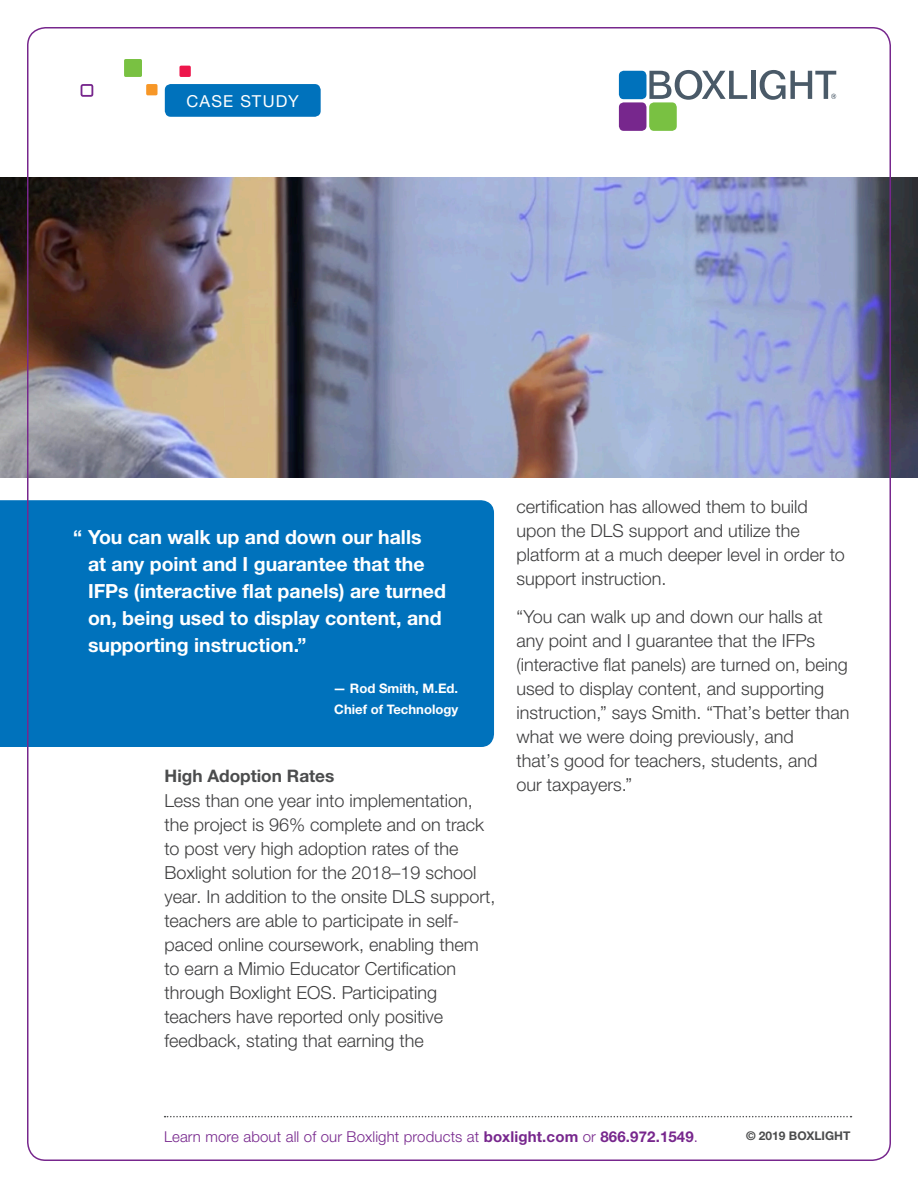
<style>
.page{position:relative;width:918px;height:1188px;background:#fff}
.page>*{position:absolute;margin:0;border:0;box-sizing:border-box;transform-origin:0 0}
.QUOTES{font:700 19.5px/27px "Helvetica Neue LTW1 G";color:#fff}
.Body_Copy{font:300 18px/24px "Helvetica Neue LTW1 G";color:#3e3e3f}
.Subtitle{font:700 17.25px "Helvetica Neue LTW1 G";color:#4b4c4d}
.t1{font:16.5px "Helvetica Neue LTW1 G";letter-spacing:.075em;color:#fff}
.t2{font:300 15px "Helvetica Neue LTW1 G";letter-spacing:.01em;color:#77278d}
.QUOTES-2{font:700 13.05px/21px "Helvetica Neue LTW1 G";color:#fff}
.Body_Copy-2{font:700 12px "Helvetica Neue LTW1 G";color:#4b4c4d}
.s1{font-weight:700}
</style>
<div class="page">
<svg style="left:165px;top:1116px;width:687px;height:1px"></svg>
<svg style="left:649px;top:70px;width:98px;height:30px"></svg>
<hr style="left:751px;top:71px;width:4px;height:28px;background:#4a5a68">
<svg style="left:760px;top:70px;width:76px;height:30px"></svg>
<div style="left:619px;top:71px;width:27px;height:28px;background:#0072bc;border-radius:5px"></div>
<div style="left:619px;top:102px;width:27px;height:29px;background:#77278d;border-radius:5px"></div>
<div style="left:649px;top:102px;width:28px;height:29px;background:#79c142;border-radius:5px"></div>
<div style="left:124px;top:59px;width:18px;height:18px;background:#79c142;border-radius:2px"></div>
<div style="left:146px;top:84px;width:12px;height:11px;background:#f79727;border-radius:2px"></div>
<div style="left:179px;top:66px;width:12px;height:11px;background:#ed164b;border-radius:2px"></div>
<div style="left:81px;top:84px;width:12px;height:13px;border:2px solid #77278d;border-radius:2px"></div>
<div style="left:165px;top:84px;width:156px;height:33px;background:#0072bc;border-radius:6px"></div>
<div style="left:0;top:500px;width:494px;height:247px;background:#0072bc"></div>
<img style="left:0;top:177px;width:918px;height:300px">
<p class="t1" style="left:187px;top:91px;width:114px">CASE STUDY</p>
<p class="QUOTES" style="left:88px;top:524px;width:360px;text-indent:-15px">“ You can walk up and down our halls<br>at any point and I guarantee that the IFPs (interactive flat panels) are turned on, being used to display content, and supporting instruction.”</p>
<p class="QUOTES-2" style="left:333px;top:678px;width:127px">— Rod Smith, M.Ed.<br>Chief of Technology</p>
<p class="Subtitle" style="left:165px;top:765px;width:171px">High Adoption Rates</p>
<p class="Body_Copy" style="left:165px;top:789px;width:333px">Less than one year into implementation, the project is 96% complete and on track to post very high adoption rates of the Boxlight solution for the 2018–19 school year. In addition to the onsite DLS support, teachers are able to participate in self&shy;paced online coursework, enabling them to earn a Mimio Educator Certification through Boxlight EOS. Participating teachers have reported only positive feedback, stating that earning the</p>
<p class="Body_Copy" style="left:517px;top:495px;width:330px">certification has allowed them to build upon the DLS support and utilize the platform at a much deeper level in order to support instruction.</p>
<p class="Body_Copy" style="left:517px;top:604px;width:334px">“You can walk up and down our halls at any point and I guarantee that the IFPs (interactive flat panels) are turned on, being used to display content, and supporting instruction,” says Smith. “That’s better than what we were doing previously, and<br>that’s good for teachers, students, and<br>our taxpayers.”</p>
<p class="t2" style="left:164px;top:1128px;width:535px">Learn more about all of our Boxlight products at <span class="s1">boxlight.com</span> or <span class="s1">866.972.1549</span>.</p>
<p class="Body_Copy-2" style="left:746px;top:1128px;width:106px">© 2019 BOXLIGHT</p>
</div>
